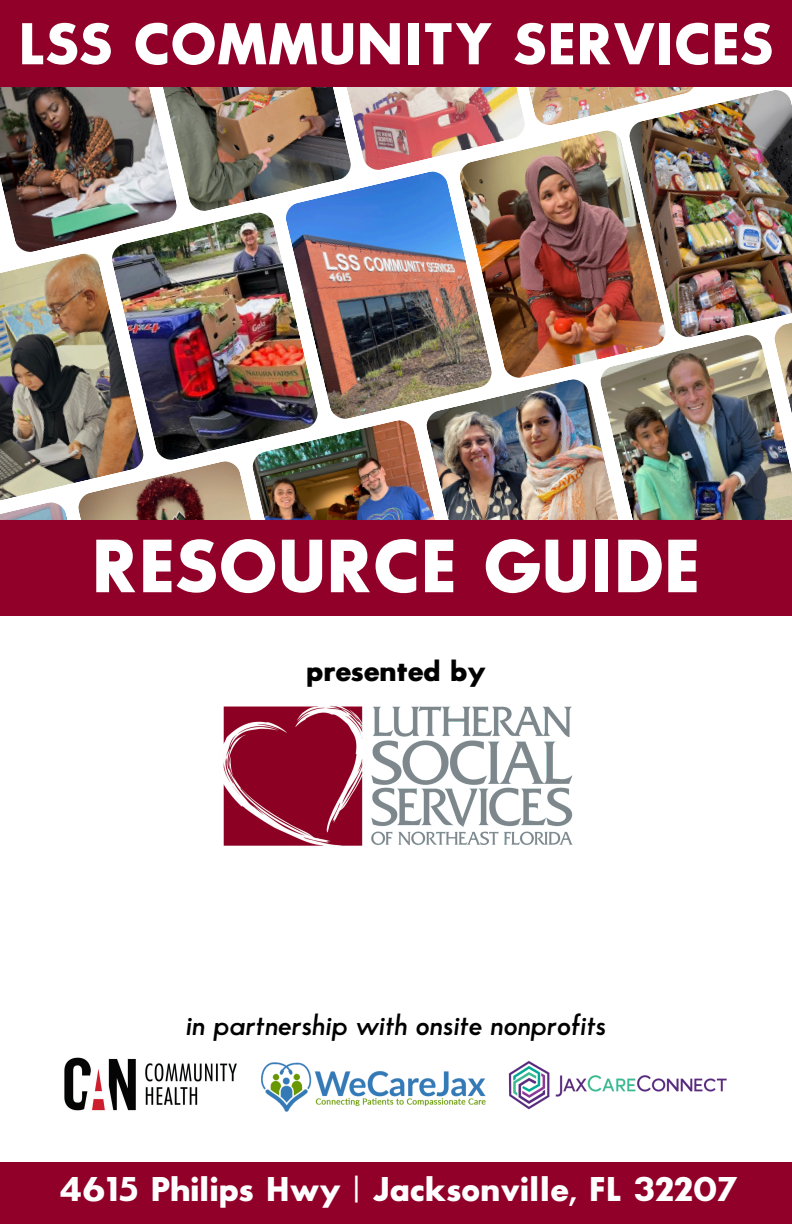
<style>
.page{position:relative;width:792px;height:1224px;background:#fff}
.page>*{position:absolute;margin:0;border:0;box-sizing:border-box;transform-origin:0 0}
.t1{font:73.6px "Sans Serif Bld FLF";letter-spacing:.01em;color:#fff}
.t2{font:57.6px "Sans Serif Bld FLF";letter-spacing:.01em;color:#fff}
.t3{font:33.6px "Sans Serif Bld FLF";letter-spacing:.01em;color:#fff}
.t4{font:italic 600 29px "Sans Serif FLF";color:#000}
.t5{font:29px "Sans Serif Bld FLF";color:#000}
</style>
<div class="page">
<img style="left:0;top:87px;width:144px;height:165px">
<img style="left:144px;top:87px;width:173px;height:124px">
<img style="left:317px;top:87px;width:207px;height:83px">
<img style="left:0;top:253px;width:110px;height:248px">
<img style="left:110px;top:211px;width:174px;height:249px">
<img style="left:284px;top:170px;width:174px;height:249px">
<img style="left:77px;top:460px;width:174px;height:60px">
<img style="left:251px;top:419px;width:174px;height:101px">
<img style="left:425px;top:378px;width:174px;height:142px">
<img style="left:599px;top:339px;width:174px;height:181px">
<img style="left:489px;top:87px;width:205px;height:40px">
<img style="left:0;top:501px;width:112px;height:19px">
<img style="left:458px;top:129px;width:209px;height:250px">
<img style="left:628px;top:88px;width:164px;height:251px">
<img style="left:773px;top:291px;width:19px;height:229px">
<div style="left:0;top:1163px;width:792px;height:61px;background:#910029"></div>
<img style="left:223px;top:705px;width:350px;height:141px">
<img style="left:508px;top:1060px;width:219px;height:50px">
<img style="left:261px;top:1062px;width:225px;height:50px">
<img style="left:64px;top:1057px;width:173px;height:54px">
<div style="left:0;top:520px;width:792px;height:96px;background:#910029"></div>
<div style="left:0;top:0;width:792px;height:87px;background:#910029"></div>
<h3 class="t2" style="left:19px;top:21px;width:756px">LSS COMMUNITY SERVICES</h3>
<p class="t1" style="left:92px;top:537px;width:610px">RESOURCE GUIDE</p>
<p class="t5" style="left:306px;top:660px;width:181px">presented by</p>
<p class="t4" style="left:186px;top:1013px;width:422px">in partnership with onsite nonprofits</p>
<p class="t3" style="left:59px;top:1176px;width:681px">4615 Philips Hwy | Jacksonville, FL 32207</p>
</div>
